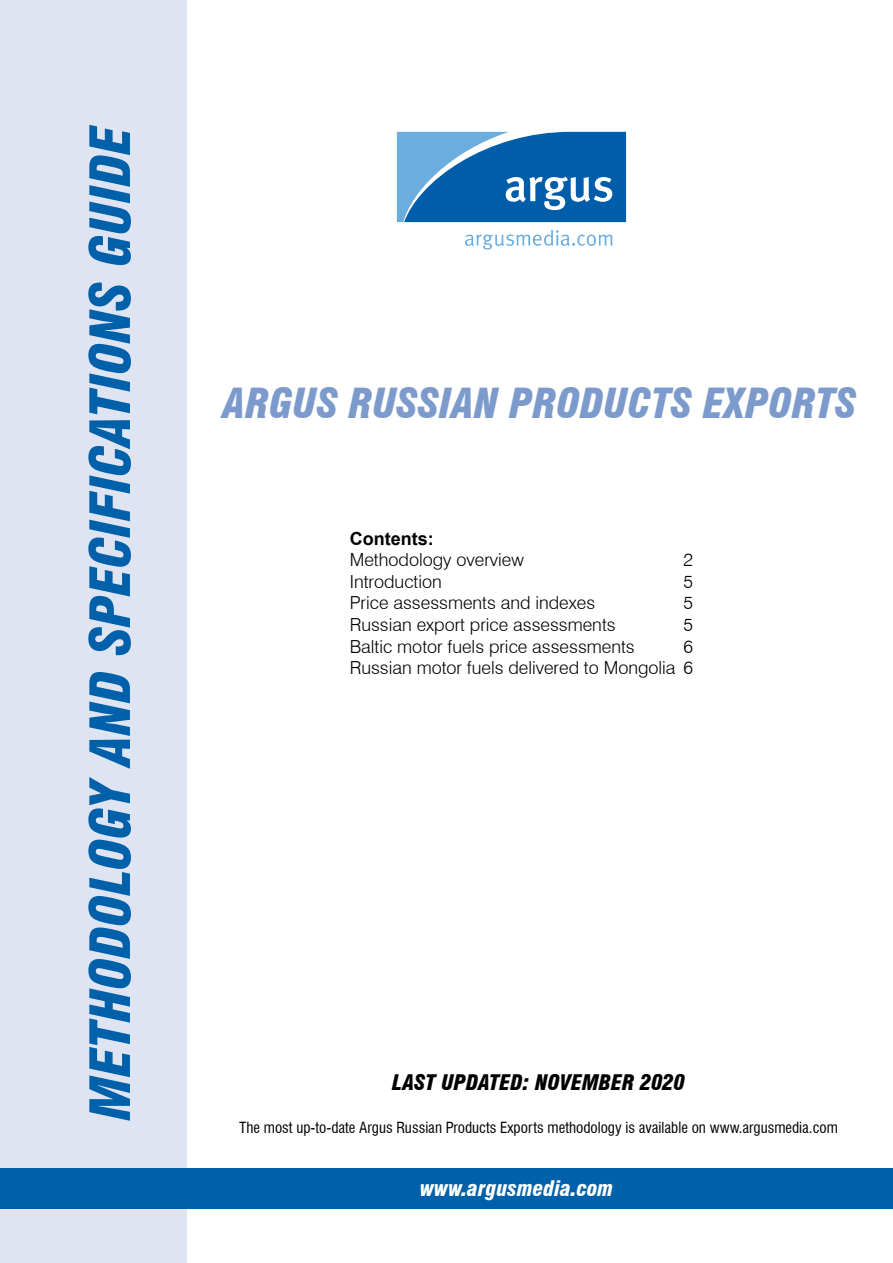
<style>
.page{position:relative;width:893px;height:1263px;background:#fff}
.page>*{position:absolute;margin:0;border:0;box-sizing:border-box;transform-origin:0 0}
.t1{font:italic 900 condensed 54px "Swiss 721 BT";color:#0060a9}
.t2{font:italic 900 condensed 40.5px "Swiss 721 BT";color:#7c9bcc}
.t3{font:italic 900 condensed 21px "Swiss 721 BT";color:#000}
.t4{font:italic 900 condensed 21px "Swiss 721 BT";color:#fff}
.t5{font:300 18px/21.6px "Swiss 721 BT";color:#000;text-align:right}
.t6{font:700 18px "Arial";color:#000}
.t7{font:condensed 15px "Swiss 721 BT";color:#000}
</style>
<div class="page">
<div style="left:0;top:0;width:186px;height:1263px;background:#dfe4f2"></div>
<div style="left:0;top:1168px;width:893px;height:41px;background:#0060a9"></div>
<svg style="left:397px;top:132px;width:229px;height:90px;background:#307dbd"></svg>
<svg style="left:465px;top:230px;width:147px;height:20px"></svg>
<h1 class="t1" style="left:78px;top:1120px;width:997px;rotate:-90deg">METHODOLOGY AND SPECIFICATIONS GUIDE</h1>
<h2 class="t2" style="left:223px;top:379px;width:635px">AR GUS RUSSIAN PRODUCTS EXPOR TS</h2>
<p class="t6" style="left:350px;top:526px;width:85px">Contents:</p>
<p class="t5" style="left:350px;top:549px;width:176px">Methodology overview</p>
<p class="t5" style="left:683px;top:549px;width:11px">2</p>
<p class="t5" style="left:350px;top:570px;width:94px">Introduction</p>
<p class="t5" style="left:683px;top:570px;width:11px">5</p>
<p class="t5" style="left:350px;top:592px;width:247px">Price assessments and indexes</p>
<p class="t5" style="left:683px;top:592px;width:11px">5</p>
<p class="t5" style="left:350px;top:614px;width:267px">Russian export price assessments</p>
<p class="t5" style="left:683px;top:614px;width:11px">5</p>
<p class="t5" style="left:350px;top:635px;width:287px">Baltic motor fuels price assessments</p>
<p class="t5" style="left:350px;top:635px;width:345px">6<br>Russian motor fuels delivered to Mongolia 6</p>
<p class="t3" style="left:392px;top:1070px;width:294px">LAST UPDATED: NOVEMBER 2020</p>
<p class="t7" style="left:239px;top:1119px;width:600px">The most up-to-date Argus Russian Products Exports methodology is available on www.argusmedia.com</p>
<p class="t4" style="left:420px;top:1176px;width:195px">WWW.ARGUSMEDIA.COM</p>
</div>
